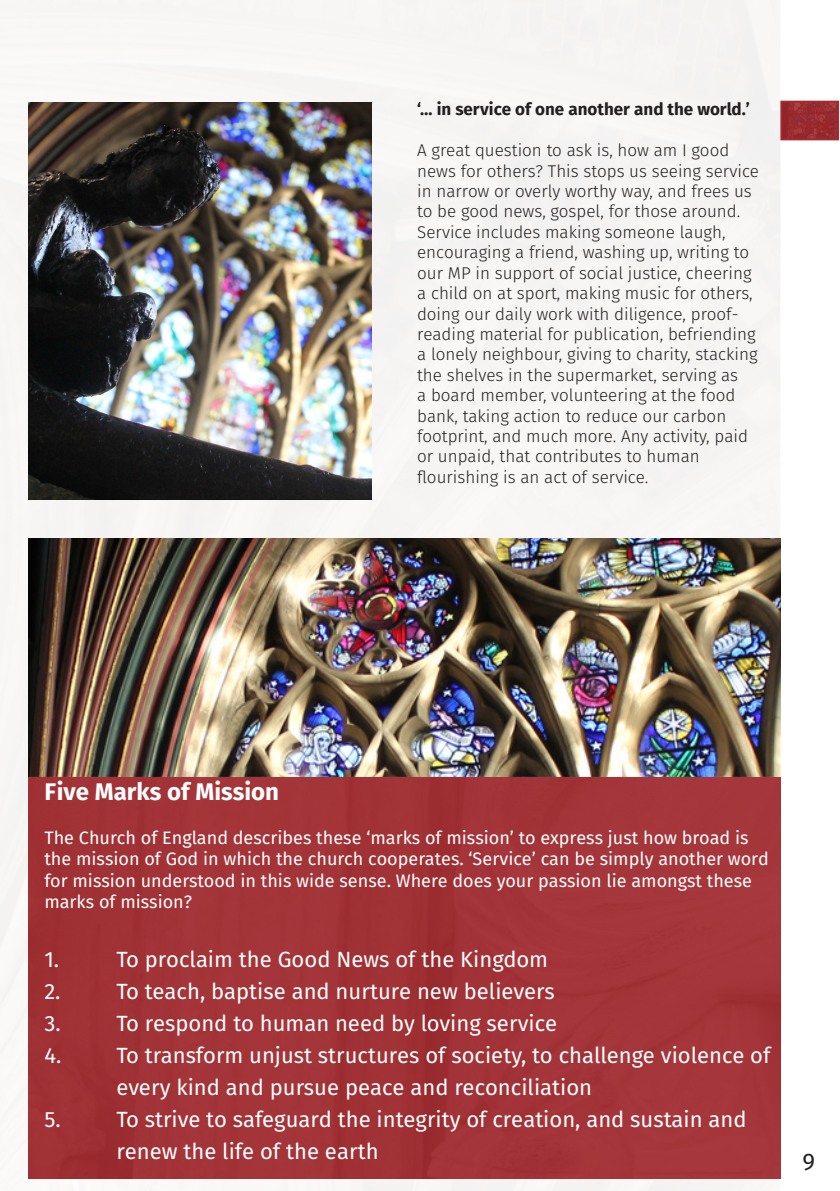
<style>
.page{position:relative;width:840px;height:1191px;background:#fff}
.page>*{position:absolute;margin:0;border:0;box-sizing:border-box;transform-origin:0 0}
.t1{font:700 24px "Fira Sans";color:#fff}
.t2{font:24px "Fira Sans";color:#231f20}
.t3{font:22px/32px "Fira Sans";color:#fff}
.t4{font:18px/21.6px "Fira Sans";color:#fff}
.t5{font:300 17px/20.4px "Fira Sans";color:#231f20}
.t6{font:700 17px "Fira Sans";color:#231f20}
</style>
<div class="page">
<div style="left:0;top:0;width:780px;height:1191px;background:#f7f5f4"></div>
<svg style="left:780px;top:100px;width:59px;height:1079px"></svg>
<img style="left:783px;top:104px;width:52px;height:33px">
<div style="left:780px;top:101px;width:58px;height:39px;border:2px solid #a32a2f"></div>
<img style="left:28px;top:102px;width:343px;height:397px">
<img style="left:28px;top:539px;width:752px;height:238px">
<div style="left:28px;top:777px;width:752px;height:401px;background:#a33438"></div>
<p class="t6" style="left:417px;top:98px;width:334px">‘… in service of one another and the world.’</p>
<p class="t5" style="left:417px;top:141px;width:343px">A great question to ask is, how am I good news for others? This stops us seeing service in narrow or overly worthy way, and frees us to be good news, gospel, for those around.<br>Service includes making someone laugh, encouraging a friend, washing up, writing to our MP in support of social justice, cheering a child on at sport, making music for others, doing our daily work with diligence, proof&shy;reading material for publication, befriending a lonely neighbour, giving to charity, stacking the shelves in the supermarket, serving as<br>a board member, volunteering at the food bank, taking action to reduce our carbon footprint, and much more. Any activity, paid or unpaid, that contributes to human</p>
<p class="t5" style="left:417px;top:468px;width:233px">flourishing is an act of service.</p>
<p class="t1" style="left:44px;top:775px;width:236px">Five Marks of Mission</p>
<p class="t4" style="left:44px;top:827px;width:725px">The Church of England describes these ‘marks of mission’ to express just how broad is the mission of God in which the church cooperates. ‘Service’ can be simply another word for mission understood in this wide sense. Where does your passion lie amongst these marks of mission?</p>
<p class="t3" style="left:44px;top:944px;width:16px">1.</p>
<p class="t3" style="left:116px;top:944px;width:433px">To proclaim the Good News of the Kingdom</p>
<p class="t3" style="left:44px;top:976px;width:18px">2.</p>
<p class="t3" style="left:116px;top:976px;width:439px">To teach, baptise and nurture new believers</p>
<p class="t3" style="left:44px;top:1008px;width:18px">3.</p>
<p class="t3" style="left:116px;top:1008px;width:442px">To respond to human need by loving service</p>
<p class="t3" style="left:44px;top:1040px;width:18px">4.</p>
<p class="t3" style="left:116px;top:1040px;width:655px">To transform unjust structures of society, to challenge violence of every kind and pursue peace and reconciliation</p>
<p class="t3" style="left:44px;top:1104px;width:18px">5.</p>
<p class="t3" style="left:116px;top:1104px;width:631px">To strive to safeguard the integrity of creation, and sustain and renew the life of the earth</p>
<p class="t2" style="left:802px;top:1145px;width:14px">9</p>
</div>
